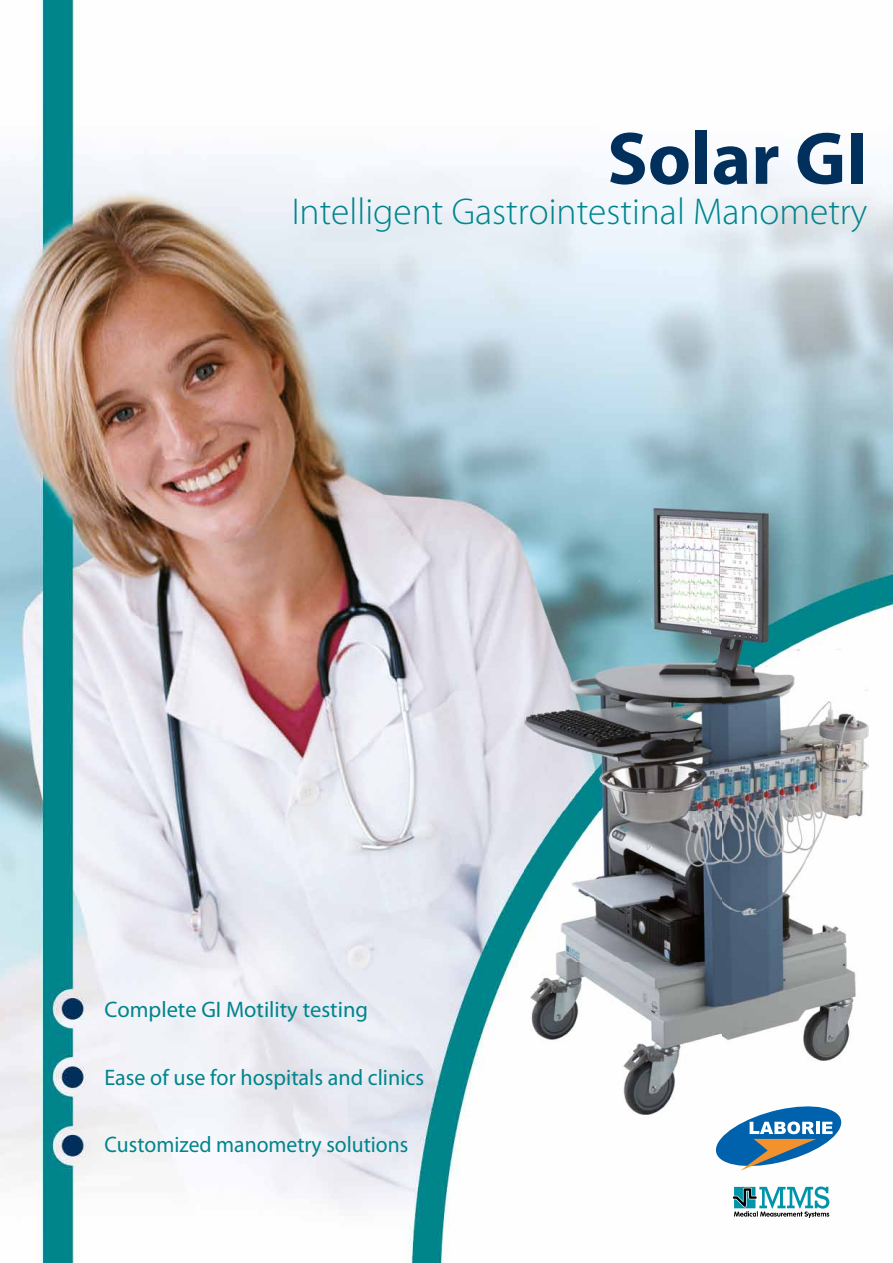
<style>
.page{position:relative;width:893px;height:1263px;background:#fff}
.page>*{position:absolute;margin:0;border:0;box-sizing:border-box;transform-origin:0 0}
.t1{font:700 75px "Myriad Pro";color:#00305b}
.t2{font:300 37.5px "Myriad Pro";color:#00858c}
.t3{font:22.5px "Myriad Pro";color:#00858c}
.t4{font:22.5px "Myriad Pro";color:#00858c;scale:.96 1}
</style>
<div class="page">
<img style="left:0;top:0;width:893px;height:1263px">
<img style="left:524px;top:508px;width:344px;height:606px">
<svg style="left:733px;top:1186px;width:96px;height:32px"></svg>
<svg style="left:716px;top:1102px;width:125px;height:69px"></svg>
<h1 class="t1" style="left:607px;top:117px;width:262px">Solar GI</h1>
<h2 class="t2" style="left:292px;top:191px;width:577px">Intelligent Gastrointestinal Manometry</h2>
<p class="t3" style="left:104px;top:997px;width:265px">Complete GI Motility testing</p>
<p class="t3" style="left:104px;top:1065px;width:321px">Ease of use for hospitals and clinics</p>
<p class="t4" style="left:104px;top:1132px;width:318px">Customized manometry solutions</p>
</div>
